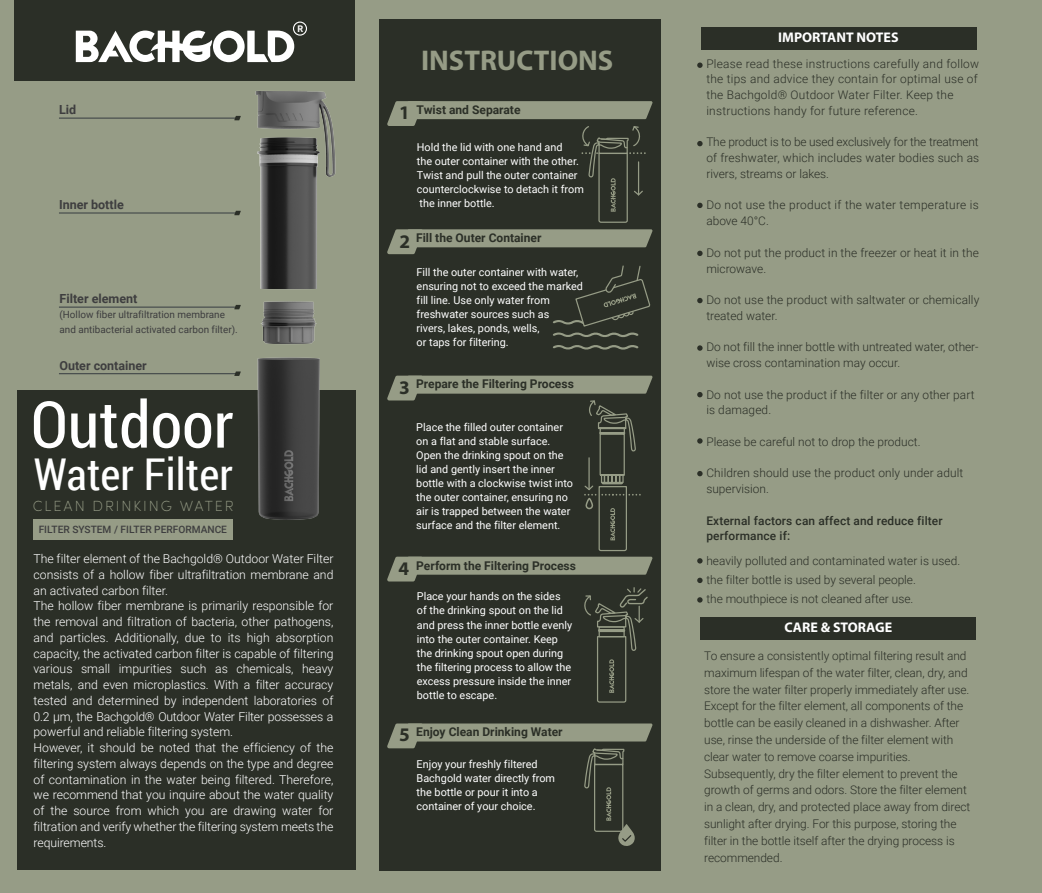
<style>
.page{position:relative;width:1042px;height:893px;background:#969c86}
.page>*{position:absolute;margin:0;border:0;box-sizing:border-box;transform-origin:0 0}
.t1{font:64.58px "Roboto Condensed";color:#fff}
.t2{font:43.75px "Roboto Condensed";color:#fff}
.t3{font:700 28.53px "Myriad Pro";color:#969c86}
.t4{font:700 19.25px "Myriad Pro";color:#2b2f27}
.t5{font:200 14.7px "Sofia Pro";letter-spacing:.13em;color:#969c86}
.t6{font:700 14px "Myriad Pro";color:#fff}
.t7{font:700 12.6px "Roboto";color:#3e3e3f}
.t8{font:300 12.25px/15.8px "Roboto";color:#fff}
.t9{font:700 12.08px "Roboto";color:#2b2f27}
.t10{font:300 11.9px/16.8px "Roboto";color:#2b2f27}
.t11{font:300 11.9px/15.8px "Roboto";letter-spacing:.02em;color:#2b2f27}
.t12{font:500 11.9px/15.8px "Roboto";letter-spacing:.01em;color:#2b2f27}
.t13{font:300 11.9px/15.8px "Roboto";letter-spacing:.025em;color:#2b2f27}
.t14{font:10.85px/14px "Roboto";color:#fff}
.t15{font:500 10.15px "Roboto";color:#3e3e3f}
.t16{font:9.97px/15px "Roboto";color:#3e3e3f}
.t17{font:700 9.1px "Roboto";color:#fff}
</style>
<div class="page">
<div style="left:379px;top:19px;width:282px;height:851px;background:#2b2f27"></div>
<div style="left:17px;top:390px;width:339px;height:479px;background:#2b2f27"></div>
<div style="left:15px;top:0;width:340px;height:81px;background:#2b2f27"></div>
<svg style="left:76px;top:31px;width:218px;height:31px"></svg>
<div style="left:293px;top:22px;width:14px;height:14px;border:1px solid #fff;border-radius:50%"></div>
<img style="left:69px;top:91px;width:267px;height:429px">
<div style="left:700px;top:27px;width:276px;height:22px;background:#2b2f27"></div>
<div style="left:700px;top:617px;width:276px;height:22px;background:#2b2f27"></div>
<svg style="left:697px;top:63px;width:5px;height:5px"></svg>
<svg style="left:697px;top:141px;width:5px;height:5px"></svg>
<svg style="left:697px;top:203px;width:5px;height:5px"></svg>
<svg style="left:697px;top:251px;width:5px;height:5px"></svg>
<svg style="left:697px;top:298px;width:5px;height:5px"></svg>
<svg style="left:697px;top:345px;width:5px;height:6px"></svg>
<svg style="left:697px;top:392px;width:5px;height:5px"></svg>
<svg style="left:697px;top:438px;width:5px;height:6px"></svg>
<svg style="left:697px;top:471px;width:5px;height:5px"></svg>
<svg style="left:697px;top:558px;width:5px;height:6px"></svg>
<svg style="left:697px;top:578px;width:5px;height:5px"></svg>
<svg style="left:697px;top:597px;width:5px;height:6px"></svg>
<hr style="left:59px;top:118px;width:178px;height:1px;background:#363c41">
<svg style="left:234px;top:116px;width:7px;height:4px"></svg>
<hr style="left:59px;top:213px;width:178px;height:1px;background:#363c41">
<svg style="left:234px;top:211px;width:7px;height:4px"></svg>
<hr style="left:59px;top:307px;width:178px;height:1px;background:#363c41">
<svg style="left:234px;top:305px;width:7px;height:4px"></svg>
<hr style="left:59px;top:373px;width:178px;height:1px;background:#363c41">
<svg style="left:234px;top:371px;width:7px;height:5px"></svg>
<svg style="left:387px;top:101px;width:266px;height:602px"></svg>
<svg style="left:387px;top:723px;width:266px;height:123px"></svg>
<div style="left:34px;top:519px;width:199px;height:20px;background:#969c86"></div>
<p class="t7" style="left:59px;top:101px;width:19px">Lid</p>
<p class="t7" style="left:59px;top:196px;width:66px">Inner bottle</p>
<p class="t7" style="left:60px;top:290px;width:79px">Filter element</p>
<p class="t16" style="left:60px;top:306px;width:180px">(Hollow fiber ultrafiltration membrane and antibacterial activated carbon filter).</p>
<p class="t7" style="left:59px;top:356px;width:89px">Outer container</p>
<h1 class="t1" style="left:31px;top:387px;width:204px">Outdoor</h1>
<h2 class="t2" style="left:34px;top:449px;width:200px">Water Filter</h2>
<p class="t5" style="left:33px;top:496px;width:202px">CLEAN DRINKING WATER</p>
<p class="t15" style="left:39px;top:522px;width:190px">FILTER SYSTEM / FILTER PERFORMANCE</p>
<p class="t17" style="left:297px;top:22px;width:7px">R</p>
<p class="t8" style="left:34px;top:550px;width:301px">The filter element of the Bachgold® Outdoor Water Filter consists of a hollow fiber ultrafiltration membrane and an activated carbon filter.<br>The hollow fiber membrane is primarily responsible for the removal and filtration of bacteria, other pathogens, and particles. Additionally, due to its high absorption capacity, the activated carbon filter is capable of filtering various small impurities such as chemicals, heavy metals, and even microplastics. With a filter accuracy tested and determined by independent laboratories of 0.2 µm, the Bachgold® Outdoor Water Filter possesses a powerful and reliable filtering system.<br>However, it should be noted that the efficiency of the filtering system always depends on the type and degree of contamination in the water being filtered. Therefore, we recommend that you inquire about the water quality of the source from which you are drawing water for filtration and verify whether the filtering system meets the requirements.</p>
<h3 class="t3" style="left:421px;top:42px;width:194px">INSTRUCTIONS</h3>
<h3 class="t4" style="left:399px;top:100px;width:12px">1</h3>
<p class="t9" style="left:417px;top:101px;width:105px">Twist and Separate</p>
<p class="t14" style="left:417px;top:139px;width:168px">Hold the lid with one hand and<br>the outer container with the other.<br>Twist and pull the outer container counterclockwise to detach it from the inner bottle.</p>
<p class="t9" style="left:416px;top:230px;width:127px">Fill the Outer Container</p>
<h3 class="t4" style="left:399px;top:229px;width:12px">2</h3>
<p class="t14" style="left:416px;top:264px;width:168px">Fill the outer container with water, ensuring not to exceed the marked fill line. Use only water from freshwater sources such as<br>rivers, lakes, ponds, wells,<br>or taps for filtering.</p>
<h3 class="t4" style="left:399px;top:375px;width:12px">3</h3>
<p class="t9" style="left:416px;top:375px;width:159px">Prepare the Filtering Process</p>
<p class="t14" style="left:416px;top:420px;width:158px">Place the filled outer container on a flat and stable surface.<br>Open the drinking spout on the lid and gently insert the inner bottle with a clockwise twist into the outer container, ensuring no air is trapped between the water surface and the filter element.</p>
<h3 class="t4" style="left:398px;top:556px;width:12px">4</h3>
<p class="t9" style="left:416px;top:557px;width:161px">Perform the Filtering Process</p>
<p class="t14" style="left:417px;top:589px;width:157px">Place your hands on the sides of the drinking spout on the lid and press the inner bottle evenly into the outer container. Keep the drinking spout open during the filtering process to allow the excess pressure inside the inner bottle to escape.</p>
<h3 class="t4" style="left:399px;top:722px;width:12px">5</h3>
<p class="t9" style="left:416px;top:723px;width:148px">Enjoy Clean Drinking Water</p>
<p class="t14" style="left:417px;top:757px;width:140px">Enjoy your freshly filtered<br>Bachgold water directly from the bottle or pour it into a container of your choice.</p>
<p class="t6" style="left:778px;top:29px;width:122px">IMPORTANT NOTES</p>
<p class="t11" style="left:706px;top:55px;width:274px">Please read these instructions carefully and follow the tips and advice they contain for optimal use of the Bachgold® Outdoor Water Filter. Keep the instructions handy for future reference.</p>
<p class="t10" style="left:706px;top:134px;width:274px;line-height:15.8px;text-align:justify">The product is to be used exclusively for the treatment of freshwater, which includes water bodies such as rivers, streams or lakes.</p>
<p class="t13" style="left:706px;top:197px;width:274px">Do not use the product if the water temperature is above 40°C.</p>
<p class="t10" style="left:706px;top:244px;width:274px;line-height:15.8px">Do not put the product in the freezer or heat it in the microwave.</p>
<p class="t10" style="left:706px;top:291px;width:274px;line-height:15.8px">Do not use the product with saltwater or chemically treated water.</p>
<p class="t10" style="left:706px;top:339px;width:274px;line-height:15.8px">Do not fill the inner bottle with untreated water, other&shy;wise cross contamination may occur.</p>
<p class="t10" style="left:706px;top:386px;width:270px;line-height:15.8px">Do not use the product if the filter or any other part is damaged.</p>
<p class="t10" style="left:706px;top:433px;width:216px">Please be careful not to drop the product.</p>
<p class="t10" style="left:706px;top:465px;width:259px;line-height:15.8px">Children should use the product only under adult supervision.</p>
<p class="t12" style="left:706px;top:512px;width:238px">External factors can affect and reduce filter performance if:</p>
<p class="t10" style="left:706px;top:550px;width:255px;line-height:19.2px">heavily polluted and contaminated water is used. the filter bottle is used by several people.<br>the mouthpiece is not cleaned after use.</p>
<p class="t6" style="left:784px;top:619px;width:109px">CARE &amp; STORAGE</p>
<p class="t10" style="left:704px;top:647px;width:268px">To ensure a consistently optimal filtering result and maximum lifespan of the water filter, clean, dry, and store the water filter properly immediately after use.<br>Except for the filter element, all components of the bottle can be easily cleaned in a dishwasher. After use, rinse the underside of the filter element with clear water to remove coarse impurities.<br>Subsequently, dry the filter element to prevent the growth of germs and odors. Store the filter element in a clean, dry, and protected place away from direct sunlight after drying. For this purpose, storing the filter in the bottle itself after the drying process is recommended.</p>
</div>
